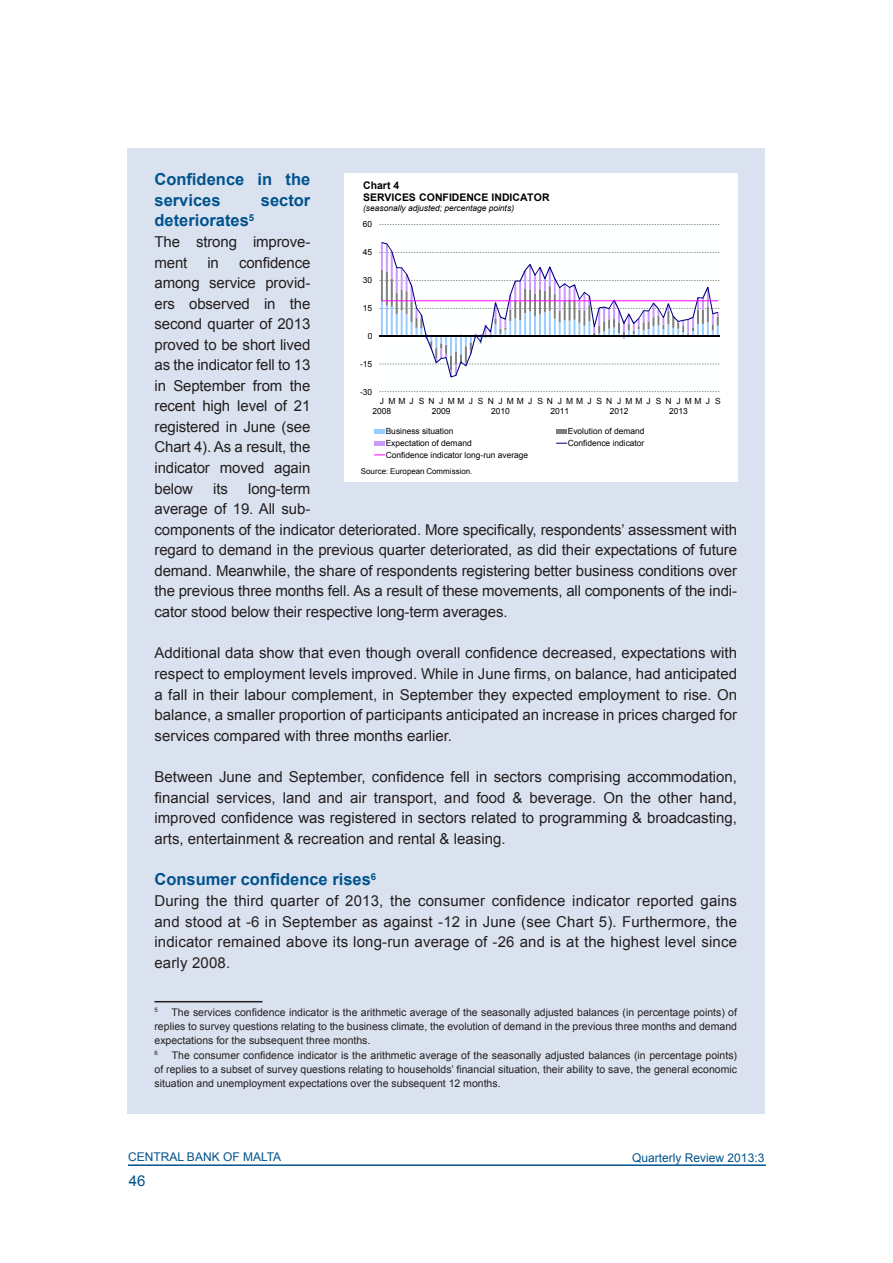
<style>
.page{position:relative;width:893px;height:1263px;background:#fff}
.page>*{position:absolute;margin:0;border:0;box-sizing:border-box;transform-origin:0 0}
.QR_Subhead_Level_1{font:700 16.5px/20.5px "Arial";color:#00538d}
.QR_Normal_Text{font:15px/20.5px "Arial";letter-spacing:-.01em;color:#231f20;text-align:justify}
.t1{font:15px "Arial";color:#00538d}
.t2{font:12px "Arial";color:#00538d}
.QR_Footnote{font:10.5px/14.2px "Arial";color:#231f20;text-align:justify}
.t3{font:700 10.5px/12.1px "Arial";color:#000}
.t4{font:8.4px/9.8px "Arial";letter-spacing:-.005em;color:#000;text-align:center}
.t5{font:italic 8.4px "Arial";letter-spacing:-.005em;color:#000}
.t6{font:8.4px/9.8px "Arial";letter-spacing:.405em;color:#000}
.t7{font:8.4px/9.8px "Arial";letter-spacing:.4em;color:#000}
.t8{font:8.4px/9.8px "Arial";letter-spacing:.415em;color:#000}
.t9{font:7.95px "Arial";color:#000}
.QR_Footnote-2{font:6.15px "Arial";color:#231f20}
</style>
<div class="page">
<hr style="left:128px;top:1164px;width:638px;height:2px;background:#00538d">
<div style="left:128px;top:149px;width:637px;height:965px;background:#dbe2ef"></div>
<hr style="left:154px;top:1001px;width:108px;height:1px;background:#231f20">
<div style="left:344px;top:173px;width:394px;height:309px;background:#fff"></div>
<svg style="left:379px;top:252px;width:340px;height:140px"></svg>
<hr style="left:379px;top:336px;width:341px;height:1px;background:#000">
<svg style="left:381px;top:242px;width:337px;height:135px"></svg>
<hr style="left:381px;top:300px;width:337px;height:1px;background:#f0f">
<hr style="left:374px;top:429px;width:11px;height:4px;background:#9cf">
<hr style="left:557px;top:429px;width:10px;height:4px;background:#808080">
<hr style="left:374px;top:441px;width:11px;height:4px;background:#c9f">
<p class="QR_Subhead_Level_1" style="left:154px;top:170px;width:157px">Confidence in the services</p>
<p class="t3" style="left:363px;top:180px;width:188px">Chart 4<br>SERVICES CONFIDENCE INDICATOR</p>
<p class="t5" style="left:363px;top:203px;width:152px">(seasonally adjusted; percentage points)</p>
<p class="QR_Subhead_Level_1" style="left:261px;top:190px;width:51px">sector</p>
<p class="QR_Subhead_Level_1" style="left:154px;top:211px;width:101px">deteriorates<sup>5</sup></p>
<p class="QR_Normal_Text" style="left:154px;top:232px;width:157px">The strong improve&shy;ment</p>
<p class="t4" style="left:363px;top:220px;width:11px">60</p>
<p class="t4" style="left:363px;top:248px;width:11px">45</p>
<p class="QR_Normal_Text" style="left:154px;top:252px;width:157px;text-indent:85px">confidence among service provid&shy;ers observed in the second quarter of 2013 proved to be short lived as the indicator fell to 13 in September from the recent high level of 21 registered in June (see Chart 4). As a result, the indicator moved again below</p>
<p class="QR_Normal_Text" style="left:207px;top:252px;width:13px">in</p>
<p class="t4" style="left:363px;top:275px;width:11px">30</p>
<p class="t4" style="left:363px;top:303px;width:11px">15</p>
<p class="t4" style="left:368px;top:331px;width:6px">0</p>
<p class="t4" style="left:360px;top:359px;width:14px">-15</p>
<p class="t4" style="left:360px;top:387px;width:14px">-30</p>
<p class="t4" style="left:373px;top:397px;width:20px">J<br>2008</p>
<p class="t6" style="left:432px;top:397px;width:20px;text-indent:-44px">MMJSNJ<br>2009</p>
<p class="t6" style="left:491px;top:397px;width:20px;text-indent:-43px">MMJSNJ<br>2010</p>
<p class="t7" style="left:550px;top:397px;width:20px;text-indent:-43px">MMJSNJ<br>2011</p>
<p class="t6" style="left:610px;top:397px;width:20px;text-indent:-44px">MMJSNJ<br>2012</p>
<p class="t8" style="left:669px;top:397px;width:20px;text-indent:-44px">MMJSNJ<br>2013</p>
<p class="t4" style="left:685px;top:397px;width:37px">MMJS</p>
<p class="t4" style="left:386px;top:426px;width:69px">Business situation</p>
<p class="t4" style="left:568px;top:426px;width:78px">Evolution of demand</p>
<p class="t4" style="left:386px;top:438px;width:87px">Expectation of demand</p>
<p class="t4" style="left:568px;top:438px;width:78px">Confidence indicator</p>
<p class="t4" style="left:386px;top:450px;width:144px">Confidence indicator long-run average</p>
<p class="t9" style="left:361px;top:466px;width:113px">Source: European Commission.</p>
<p class="QR_Normal_Text" style="left:154px;top:478px;width:584px;text-align:left;text-indent:94px">long-term<br>average of 19. All sub-<br>components of the indicator deteriorated. More specifically, respondents’ assessment with regard to demand in the previous quarter deteriorated, as did their expectations of future demand. Meanwhile, the share of respondents registering better business conditions over the previous three months fell. As a result of these movements, all components of the indi&shy;cator stood below their respective long-term averages.</p>
<p class="QR_Normal_Text" style="left:154px;top:643px;width:584px">Additional data show that even though overall confidence decreased, expectations with respect to employment levels improved. While in June firms, on balance, had anticipated a fall in their labour complement, in September they expected employment to rise. On balance, a smaller proportion of participants anticipated an increase in prices charged for services compared with three months earlier.</p>
<p class="QR_Normal_Text" style="left:154px;top:767px;width:584px">Between June and September, confidence fell in sectors comprising accommodation, financial services, land and air transport, and food &amp; beverage. On the other hand, improved confidence was registered in sectors related to programming &amp; broadcasting, arts, entertainment &amp; recreation and rental &amp; leasing.</p>
<p class="QR_Subhead_Level_1" style="left:154px;top:870px;width:223px">Consumer confidence rises<sup>6</sup></p>
<p class="QR_Normal_Text" style="left:154px;top:890px;width:584px">During the third quarter of 2013, the consumer confidence indicator reported gains and stood at -6 in September as against -12 in June (see Chart 5). Furthermore, the indicator remained above its long-run average of -26 and is at the highest level since early 2008.</p>
<p class="QR_Footnote-2" style="left:154px;top:1006px;width:5px">5</p>
<p class="QR_Normal_Text" style="left:213px;top:478px;width:16px">its</p>
<p class="QR_Footnote" style="left:154px;top:1005px;width:584px;text-indent:17px">The services confidence indicator is the arithmetic average of the seasonally adjusted balances (in percentage points) of replies to survey questions relating to the business climate, the evolution of demand in the previous three months and demand expectations for the subsequent three months.</p>
<p class="QR_Footnote-2" style="left:154px;top:1049px;width:5px">6</p>
<p class="QR_Footnote" style="left:154px;top:1048px;width:584px;text-indent:17px">The consumer confidence indicator is the arithmetic average of the seasonally adjusted balances (in percentage points) of replies to a subset of survey questions relating to households’ financial situation, their ability to save, the general economic situation and unemployment expectations over the subsequent 12 months.</p>
<p class="t2" style="left:128px;top:1149px;width:155px">CENTRAL BANK OF MALTA</p>
<p class="t2" style="left:632px;top:1150px;width:134px">Quarterly Review 2013:3</p>
<p class="t1" style="left:129px;top:1170px;width:18px">46</p>
</div>
